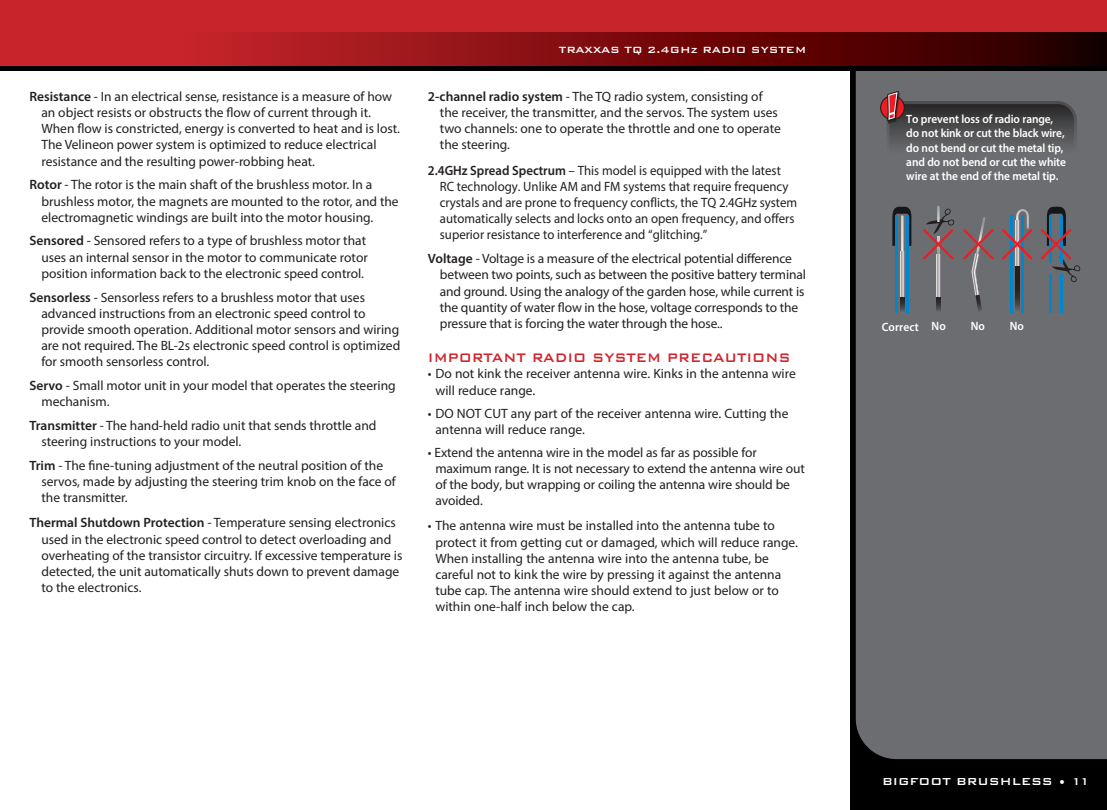
<style>
.page{position:relative;width:1107px;height:810px;background:#fff}
.page>*{position:absolute;margin:0;border:0;box-sizing:border-box;transform-origin:0 0}
.t1{font:500 16.5px "Bank Gothic BT";color:#d1232a;scale:.91 1}
.t2{font:13.5px/16.2px "Myriad Pro";color:#231f20}
.t3{font:13.5px/16.2px "Myriad Pro";color:#231f20;scale:.95 1}
.t4{font:500 13.5px "Bank Gothic BT";color:#fff}
.t5{font:600 12px/14.4px "Myriad Pro";letter-spacing:-.01em;color:#fff;scale:.95 1}
.t6{font:500 12px "Bank Gothic BT";color:#fff}
.t7{font:600 12px "Myriad Pro";letter-spacing:.01em;color:#fff;scale:.95 1}
.s1{font-weight:600}
</style>
<div class="page">
<div style="left:850px;top:13px;width:257px;height:797px;background:#000"></div>
<div style="left:856px;top:71px;width:251px;height:688px;background:#6c6d70"></div>
<div style="left:0;top:0;width:1107px;height:70px;background:#000"></div>
<div style="left:0;top:0;width:1107px;height:51px;background:#c8242b"></div>
<svg style="left:0;top:32px;width:1107px;height:34px;background:#831013"></svg>
<div style="left:887px;top:101px;width:190px;height:72px;border:3px solid #fff;border-radius:18px"></div>
<svg style="left:881px;top:96px;width:23px;height:24px"></svg>
<div style="left:880px;top:95px;width:25px;height:25px;border:1px solid #231f20;border-radius:50%"></div>
<svg style="left:885px;top:89px;width:191px;height:82px;background:#5a5759"></svg>
<svg style="left:898px;top:252px;width:9px;height:61px"></svg>
<svg style="left:892px;top:207px;width:19px;height:45px"></svg>
<hr style="left:907px;top:215px;width:2px;height:98px;background:#0086cc">
<svg style="left:900px;top:297px;width:4px;height:16px"></svg>
<svg style="left:900px;top:251px;width:5px;height:46px"></svg>
<hr style="left:895px;top:215px;width:3px;height:98px;background:#0086cc">
<svg style="left:920px;top:206px;width:161px;height:107px;background:#6b6b72"></svg>
<p class="t2" style="left:41px;top:88px;width:360px;text-indent:-12px"><span class="s1">Resistance</span> - In an electrical sense, resistance is a measure of how an object resists or obstructs the flow of current through it.<br>When flow is constricted, energy is converted to heat and is lost.<br>The Velineon power system is optimized to reduce electrical resistance and the resulting power-robbing heat.</p>
<p class="t2" style="left:41px;top:177px;width:359px;text-indent:-12px"><span class="s1">Rotor</span> - The rotor is the main shaft of the brushless motor. In a brushless motor, the magnets are mounted to the rotor, and the electromagnetic windings are built into the motor housing.</p>
<p class="t2" style="left:41px;top:233px;width:328px;text-indent:-12px"><span class="s1">Sensored</span> - Sensored refers to a type of brushless motor that uses an internal sensor in the motor to communicate rotor position information back to the electronic speed control.</p>
<p class="t2" style="left:41px;top:289px;width:360px;text-indent:-12px"><span class="s1">Sensorless</span> - Sensorless refers to a brushless motor that uses advanced instructions from an electronic speed control to provide smooth operation. Additional motor sensors and wiring are not required. The BL-2s electronic speed control is optimized for smooth sensorless control.</p>
<p class="t2" style="left:41px;top:377px;width:356px;text-indent:-12px"><span class="s1">Servo</span> - Small motor unit in your model that operates the steering mechanism.</p>
<p class="t2" style="left:41px;top:417px;width:337px;text-indent:-12px"><span class="s1">Transmitter</span> - The hand-held radio unit that sends throttle and steering instructions to your model.</p>
<p class="t2" style="left:41px;top:457px;width:356px;text-indent:-12px"><span class="s1">Trim</span> - The fine-tuning adjustment of the neutral position of the servos, made by adjusting the steering trim knob on the face of the transmitter.</p>
<p class="t2" style="left:41px;top:515px;width:362px;text-indent:-12px"><span class="s1">Thermal Shutdown Protection</span> - Temperature sensing electronics used in the electronic speed control to detect overloading and overheating of the transistor circuitry. If excessive temperature is detected, the unit automatically shuts down to prevent damage to the electronics.</p>
<p class="t6" style="left:559px;top:43px;width:249px">TRAXXAS TQ 2.4GHz RADIO SYSTEM</p>
<p class="t2" style="left:440px;top:88px;width:342px;text-indent:-12px"><span class="s1">2-channel radio system</span> - The TQ radio system, consisting of the receiver, the transmitter, and the servos. The system uses two channels: one to operate the throttle and one to operate the steering.</p>
<p class="t3" style="left:440px;top:162px;width:378px;text-indent:-12px"><span class="s1">2.4GHz Spread Spectrum</span> – This model is equipped with the latest RC technology. Unlike AM and FM systems that require frequency crystals and are prone to frequency conflicts, the TQ 2.4GHz system automatically selects and locks onto an open frequency, and offers superior resistance to interference and “glitching.”</p>
<p class="t2" style="left:440px;top:250px;width:368px;text-indent:-12px"><span class="s1">Voltage</span> - Voltage is a measure of the electrical potential difference between two points, such as between the positive battery terminal and ground. Using the analogy of the garden hose, while current is the quantity of water flow in the hose, voltage corresponds to the pressure that is forcing the water through the hose..</p>
<p class="t1" style="left:428px;top:349px;width:400px">IMPORTANT RADIO SYSTEM PRECAUTIONS</p>
<p class="t2" style="left:435px;top:366px;width:362px;text-indent:-8px">• Do not kink the receiver antenna wire. Kinks in the antenna wire will reduce range.</p>
<p class="t2" style="left:435px;top:405px;width:355px;text-indent:-8px">• DO NOT CUT any part of the receiver antenna wire. Cutting the antenna will reduce range.</p>
<p class="t2" style="left:435px;top:444px;width:371px;text-indent:-8px">• Extend the antenna wire in the model as far as possible for maximum range. It is not necessary to extend the antenna wire out of the body, but wrapping or coiling the antenna wire should be avoided.</p>
<p class="t2" style="left:435px;top:518px;width:364px;text-indent:-8px">• The antenna wire must be installed into the antenna tube to protect it from getting cut or damaged, which will reduce range.<br>When installing the antenna wire into the antenna tube, be careful not to kink the wire by pressing it against the antenna tube cap. The antenna wire should extend to just below or to within one-half inch below the cap.</p>
<p class="t5" style="left:906px;top:111px;width:170px">To prevent loss of radio range, do not kink or cut the black wire, do not bend or cut the metal tip, and do not bend or cut the white wire at the end of the metal tip.</p>
<p class="t7" style="left:882px;top:319px;width:40px">Correct</p>
<p class="t5" style="left:932px;top:319px;width:17px">No</p>
<p class="t5" style="left:971px;top:319px;width:17px">No</p>
<p class="t5" style="left:1010px;top:319px;width:17px">No</p>
<p class="t4" style="left:882px;top:774px;width:209px">BIGFOOT BRUSHLESS • 11</p>
</div>
